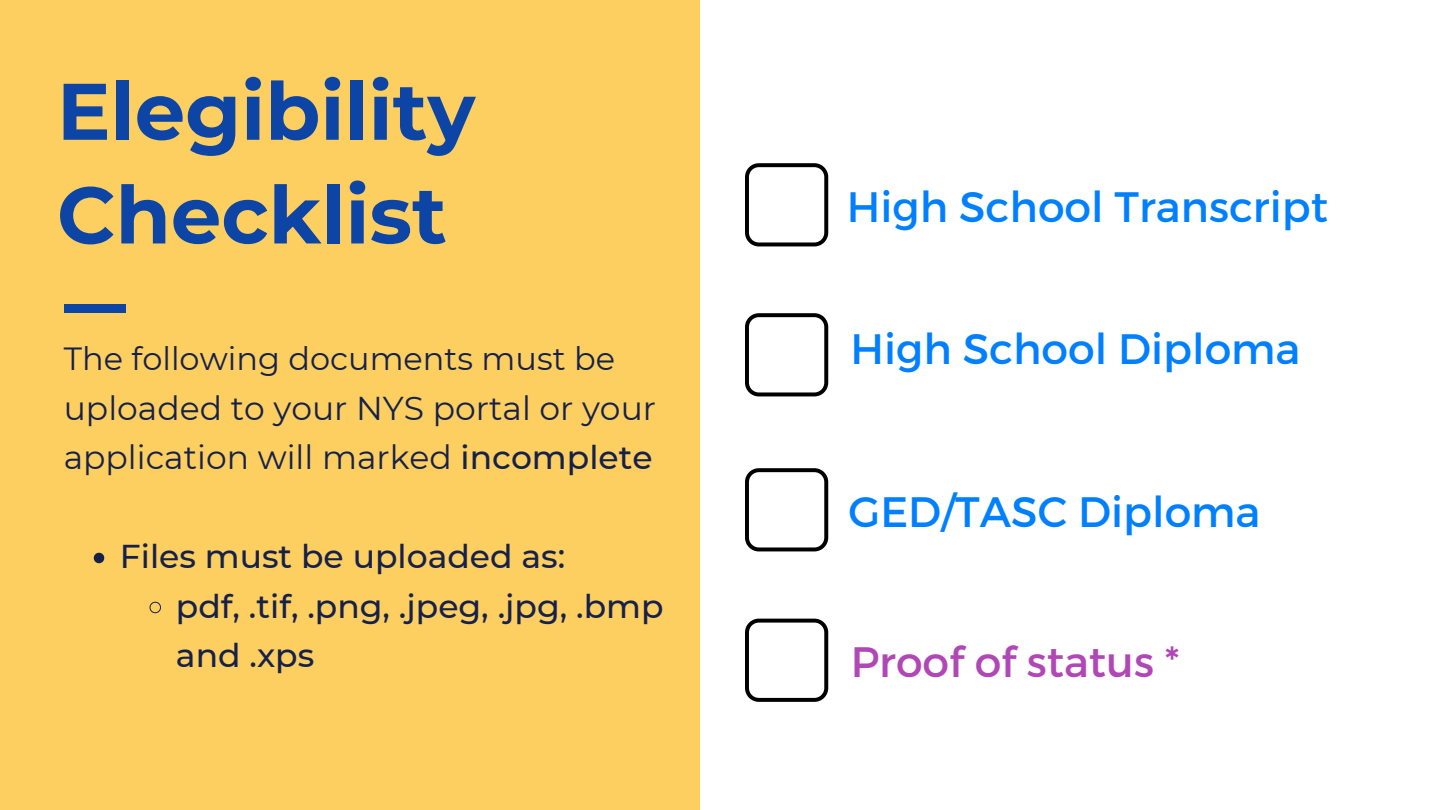
<style>
.page{position:relative;width:1440px;height:810px;background:#fff}
.page>*{position:absolute;margin:0;border:0;box-sizing:border-box;transform-origin:0 0}
.t1{font:700 80px/103.7px "Montserrat";color:#0c45a6}
.t2{font:42.5px "Montserrat";color:#0080ff}
.t3{font:42.5px "Montserrat";color:#b147b6}
.t4{font:33px/49.5px "Montserrat";color:#16214b}
.t5{font:500 33px/49.5px "Montserrat";color:#16214b}
.t6{font:32px "Montserrat";color:#16214b}
.s1{font-weight:500}
</style>
<div class="page">
<div style="left:0;top:0;width:700px;height:810px;background:#fdcf60"></div>
<div style="left:745px;top:163px;width:83px;height:83px;border:4px solid #000;border-radius:12px"></div>
<div style="left:64px;top:304px;width:61px;height:9px;background:#0c45a6"></div>
<svg style="left:94px;top:553px;width:10px;height:10px"></svg>
<svg style="left:149px;top:601px;width:12px;height:13px"></svg>
<div style="left:745px;top:313px;width:83px;height:83px;border:4px solid #000;border-radius:12px"></div>
<div style="left:745px;top:468px;width:83px;height:83px;border:4px solid #000;border-radius:12px"></div>
<div style="left:745px;top:619px;width:83px;height:83px;border:4px solid #000;border-radius:12px"></div>
<h1 class="t1" style="left:57px;top:59px;width:420px">Elegibility<br>Checklist</h1>
<p class="t6" style="left:64px;top:340px;width:553px">The following documents must be</p>
<p class="t4" style="left:64px;top:383px;width:594px">uploaded to your NYS portal or your application will marked <span class="s1">incomplete</span></p>
<p class="t5" style="left:176px;top:532px;width:489px;text-indent:-56px">Files must be uploaded as:<br>pdf, .tif, .png, .jpeg, .jpg, .bmp and .xps</p>
<p class="t2" style="left:847px;top:179px;width:483px">High School Transcript</p>
<p class="t2" style="left:851px;top:321px;width:451px">High School Diploma</p>
<p class="t2" style="left:849px;top:484px;width:413px">GED/TASC Diploma</p>
<p class="t3" style="left:851px;top:634px;width:331px">Proof of status *</p>
</div>
